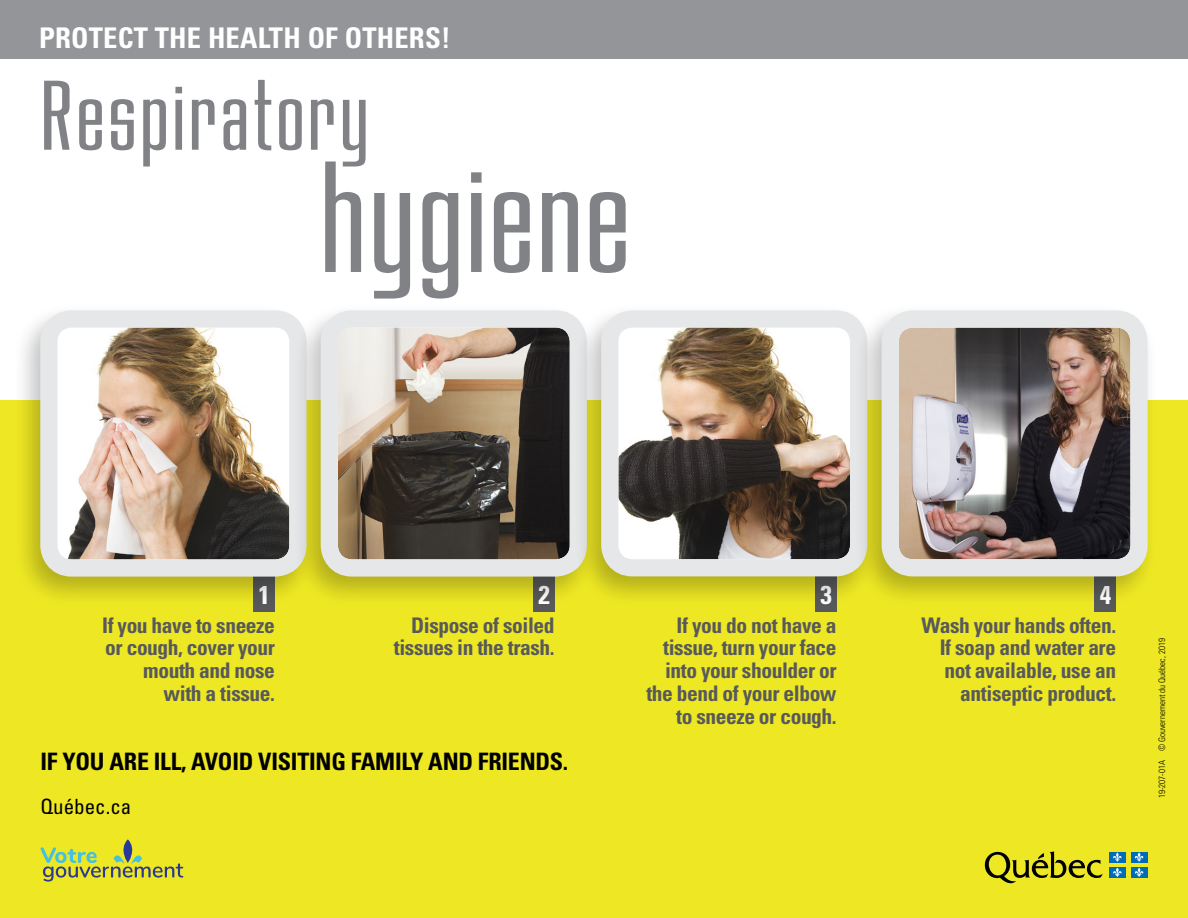
<style>
.page{position:relative;width:1188px;height:918px;background:#fff}
.page>*{position:absolute;margin:0;border:0;box-sizing:border-box;transform-origin:0 0}
.t1{font:163.95px "House Gothic Light One";letter-spacing:.03em;color:#808285}
.t2{font:103.5px "House Gothic Light One";letter-spacing:.045em;color:#808285}
.t3{font:700 condensed 28.5px "Univers";letter-spacing:.01em;color:#fff}
.t4{font:700 condensed 25.8px "Univers";color:#fff}
.t5{font:700 condensed 24px "Univers";letter-spacing:-.01em;color:#000}
.t6{font:700 condensed 21.45px/23px "Univers";letter-spacing:-.02em;color:#58595b;text-align:right}
.t7{font:condensed 21px "Univers";color:#000}
.t8{font:300 condensed 9px "Univers";color:#000}
</style>
<div class="page">
<div style="left:0;top:400px;width:1188px;height:518px;background:#eee824"></div>
<div style="left:0;top:0;width:1188px;height:58px;background:#939598"></div>
<svg style="left:985px;top:851px;width:118px;height:33px"></svg>
<div style="left:1109px;top:852px;width:17px;height:10px;background:#006cb7"></div>
<svg style="left:1113px;top:852px;width:9px;height:10px"></svg>
<div style="left:1131px;top:852px;width:17px;height:10px;background:#006cb7"></div>
<svg style="left:1135px;top:852px;width:9px;height:10px"></svg>
<div style="left:1109px;top:867px;width:17px;height:10px;background:#006cb7"></div>
<svg style="left:1113px;top:868px;width:9px;height:9px"></svg>
<div style="left:1131px;top:867px;width:17px;height:10px;background:#006cb7"></div>
<svg style="left:1135px;top:868px;width:9px;height:9px"></svg>
<svg style="left:41px;top:839px;width:142px;height:43px"></svg>
<div style="left:254px;top:576px;width:21px;height:36px;background:#58595b"></div>
<div style="left:533px;top:576px;width:22px;height:36px;background:#58595b"></div>
<div style="left:815px;top:576px;width:22px;height:36px;background:#58595b"></div>
<div style="left:1095px;top:576px;width:21px;height:36px;background:#58595b"></div>
<div style="left:12px;top:303px;width:306px;height:305px;background:#000;opacity:.25"></div>
<img style="left:58px;top:328px;width:231px;height:231px">
<div style="left:40px;top:310px;width:267px;height:267px;border:17px solid #e6e7e8;border-radius:23px"></div>
<div style="left:293px;top:303px;width:306px;height:305px;background:#000;opacity:.25"></div>
<img style="left:339px;top:328px;width:230px;height:231px">
<div style="left:321px;top:310px;width:266px;height:267px;border:17px solid #e6e7e8;border-radius:23px"></div>
<div style="left:573px;top:303px;width:306px;height:305px;background:#000;opacity:.25"></div>
<img style="left:619px;top:328px;width:230px;height:230px">
<div style="left:601px;top:310px;width:266px;height:266px;border:17px solid #e6e7e8;border-radius:23px"></div>
<div style="left:854px;top:303px;width:305px;height:305px;background:#000;opacity:.25"></div>
<img style="left:900px;top:328px;width:230px;height:230px">
<div style="left:882px;top:310px;width:266px;height:266px;border:17px solid #e6e7e8;border-radius:23px"></div>
<p class="t3" style="left:39px;top:20px;width:413px">PROTECT THE HEALTH OF OTHERS!</p>
<p class="t2" style="left:40px;top:57px;width:329px">Respiratory</p>
<p class="t1" style="left:321px;top:125px;width:309px">hygiene</p>
<p class="t4" style="left:259px;top:579px;width:13px">1</p>
<p class="t6" style="left:102px;top:613px;width:174px">If you have to sneeze or cough, cover your mouth and nose with a tissue.</p>
<p class="t4" style="left:538px;top:579px;width:13px">2</p>
<p class="t6" style="left:394px;top:613px;width:162px">Dispose of soiled tissues in the trash.</p>
<p class="t5" style="left:40px;top:747px;width:529px">IF YOU ARE ILL, AVOID VISITING FAMILY AND FRIENDS.</p>
<p class="t7" style="left:40px;top:794px;width:92px">Québec.ca</p>
<p class="t4" style="left:820px;top:579px;width:13px">3</p>
<p class="t6" style="left:646px;top:613px;width:192px">If you do not have a tissue, turn your face into your shoulder or the bend of your elbow to sneeze or cough.</p>
<p class="t4" style="left:1100px;top:579px;width:13px">4</p>
<p class="t6" style="left:921px;top:613px;width:196px">Wash your hands often.<br>If soap and water are not available, use an antiseptic product.</p>
<p class="t8" style="left:1157px;top:798px;width:162px;rotate:-90deg">19-207-01A © Gouvernement du Québec, 2019</p>
</div>
